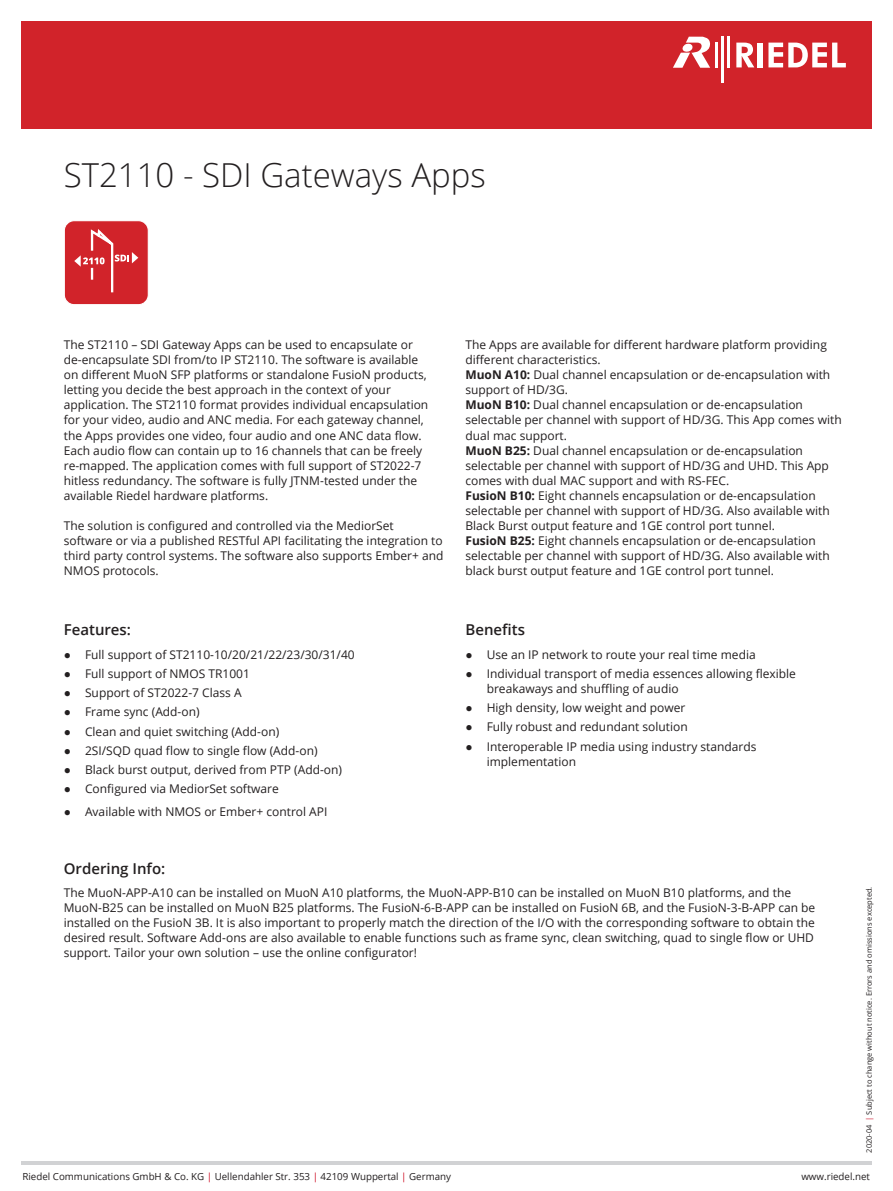
<style>
.page{position:relative;width:893px;height:1191px;background:#fff}
.page>*{position:absolute;margin:0;border:0;box-sizing:border-box;transform-origin:0 0}
.t1{font:300 33px "Open Sans";color:#231f20}
.t2{font:600 15px "Open Sans";color:#231f20}
.t3{font:12px/15px "Open Sans";color:#231f20}
.t4{font:9.75px "Open Sans";color:#231f20}
.t5{font:7.5px "Open Sans";color:#231f20}
.s1{font-family:"Franklin Gothic"}
.s2{font-weight:700}
.s3{color:#cc081f}
</style>
<div class="page">
<hr style="left:21px;top:1161px;width:851px;height:3px;background:#d1d2d4">
<div style="left:21px;top:21px;width:851px;height:108px;background:#d1232a"></div>
<svg style="left:673px;top:37px;width:37px;height:31px"></svg>
<svg style="left:736px;top:43px;width:18px;height:24px"></svg>
<div style="left:757px;top:43px;width:6px;height:24px;background:#fff"></div>
<svg style="left:768px;top:43px;width:78px;height:24px"></svg>
<hr style="left:716px;top:43px;width:2px;height:25px;background:#fff">
<hr style="left:721px;top:37px;width:3px;height:46px;background:#fff">
<hr style="left:727px;top:37px;width:2px;height:31px;background:#fff">
<div style="left:64px;top:221px;width:84px;height:84px;background:#d1232a;border-radius:10px"></div>
<div style="left:64px;top:220px;width:85px;height:85px;border:1px solid #fff;border-radius:10px"></div>
<svg style="left:74px;top:229px;width:64px;height:64px"></svg>
<h1 class="t1" style="left:64px;top:152px;width:424px">ST2110 - SDI Gateways Apps</h1>
<p class="t3" style="left:64px;top:337px;width:366px">The ST2110 – SDI Gateway Apps can be used to encapsulate or de-encapsulate SDI from/to IP ST2110. The software is available on different MuoN SFP platforms or standalone FusioN products, letting you decide the best approach in the context of your application. The ST2110 format provides individual encapsulation for your video, audio and ANC media. For each gateway channel, the Apps provides one video, four audio and one ANC data flow.<br>Each audio flow can contain up to 16 channels that can be freely re-mapped. The application comes with full support of ST2022-7 hitless redundancy. The software is fully JTNM-tested under the available Riedel hardware platforms.</p>
<p class="t3" style="left:64px;top:517px;width:381px">The solution is configured and controlled via the MediorSet software or via a published RESTful API facilitating the integration to third party control systems. The software also supports Ember+ and NMOS protocols.</p>
<p class="t2" style="left:64px;top:619px;width:69px">Features:</p>
<p class="t3" style="left:64px;top:646px;width:292px"><span class="s1">●</span> Full support of ST2110-10/20/21/22/23/30/31/40</p>
<p class="t3" style="left:64px;top:665px;width:188px"><span class="s1">●</span> Full support of NMOS TR1001</p>
<p class="t3" style="left:64px;top:685px;width:179px"><span class="s1">●</span> Support of ST2022-7 Class A</p>
<p class="t3" style="left:64px;top:704px;width:137px"><span class="s1">●</span> Frame sync (Add-on)</p>
<p class="t3" style="left:64px;top:723px;width:217px"><span class="s1">●</span> Clean and quiet switching (Add-on)</p>
<p class="t3" style="left:64px;top:742px;width:255px"><span class="s1">●</span> 2SI/SQD quad flow to single flow (Add-on)</p>
<p class="t3" style="left:64px;top:762px;width:280px"><span class="s1">●</span> Black burst output, derived from PTP (Add-on)</p>
<p class="t3" style="left:64px;top:781px;width:217px"><span class="s1">●</span> Configured via MediorSet software</p>
<p class="t3" style="left:64px;top:803px;width:265px"><span class="s1">●</span> Available with NMOS or Ember+ control API</p>
<p class="t3" style="left:465px;top:337px;width:378px">The Apps are available for different hardware platform providing different characteristics.<br><span class="s2">MuoN A10:</span> Dual channel encapsulation or de-encapsulation with support of HD/3G.<br><span class="s2">MuoN B10:</span> Dual channel encapsulation or de-encapsulation selectable per channel with support of HD/3G. This App comes with dual mac support.<br><span class="s2">MuoN B25:</span> Dual channel encapsulation or de-encapsulation selectable per channel with support of HD/3G and UHD. This App comes with dual MAC support and with RS-FEC.<br><span class="s2">FusioN B10:</span> Eight channels encapsulation or de-encapsulation selectable per channel with support of HD/3G. Also available with Black Burst output feature and 1GE control port tunnel.<br><span class="s2">FusioN B25:</span> Eight channels encapsulation or de-encapsulation selectable per channel with support of HD/3G. Also available with black burst output feature and 1GE control port tunnel.</p>
<p class="t2" style="left:465px;top:619px;width:61px">Benefits</p>
<p class="t3" style="left:465px;top:646px;width:292px"><span class="s1">●</span> Use an IP network to route your real time media</p>
<p class="t3" style="left:487px;top:665px;width:311px;text-indent:-21px"><span class="s1">●</span> Individual transport of media essences allowing flexible breakaways and shuffling of audio</p>
<p class="t3" style="left:465px;top:700px;width:222px"><span class="s1">●</span> High density, low weight and power</p>
<p class="t3" style="left:465px;top:719px;width:224px"><span class="s1">●</span> Fully robust and redundant solution</p>
<p class="t3" style="left:487px;top:738px;width:271px;text-indent:-21px"><span class="s1">●</span> Interoperable IP media using industry standards implementation</p>
<p class="t2" style="left:64px;top:858px;width:103px">Ordering Info:</p>
<p class="t3" style="left:64px;top:885px;width:753px">The MuoN-APP-A10 can be installed on MuoN A10 platforms, the MuoN-APP-B10 can be installed on MuoN B10 platforms, and the MuoN-B25 can be installed on MuoN B25 platforms. The FusioN-6-B-APP can be installed on FusioN 6B, and the FusioN-3-B-APP can be installed on the FusioN 3B. It is also important to properly match the direction of the I/O with the corresponding software to obtain the desired result. Software Add-ons are also available to enable functions such as frame sync, clean switching, quad to single flow or UHD support. Tailor your own solution – use the online configurator!</p>
<p class="t5" style="left:864px;top:1152px;width:267px;rotate:-90deg">2020-04 <span class="s3">|</span> Subject to change without notice. Errors and omissions excepted.</p>
<p class="t4" style="left:22px;top:1170px;width:430px">Riedel Communications GmbH &amp; Co. KG <span class="s3">|</span> Uellendahler Str. 353 <span class="s3">|</span> 42109 Wuppertal <span class="s3">|</span> Germany</p>
<p class="t4" style="left:801px;top:1170px;width:70px">www.riedel.net</p>
</div>
